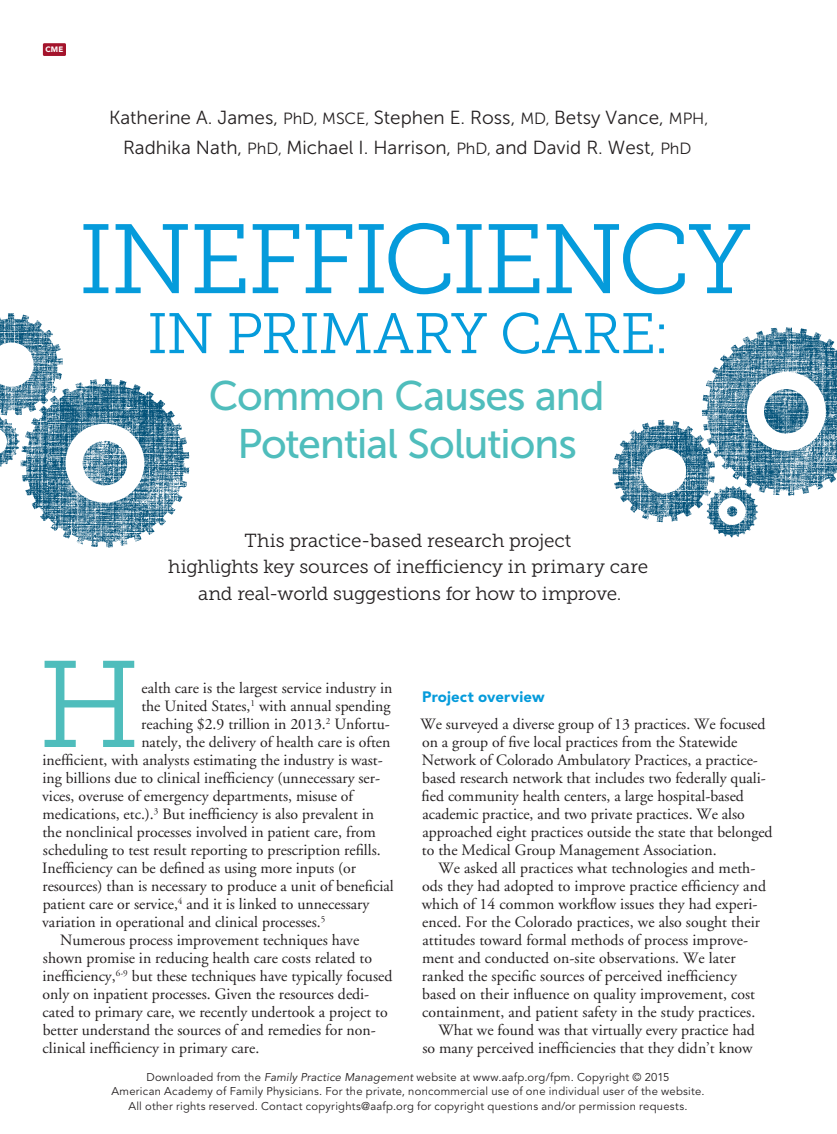
<style>
.page{position:relative;width:837px;height:1134px;background:#fff}
.page>*{position:absolute;margin:0;border:0;box-sizing:border-box;transform-origin:0 0}
.body_dropcap{font:122.7px "Museo Slab 300";color:#4fbdbc}
.article_title{font:98.25px "Museo Slab 300";letter-spacing:-.035em;color:#059bdb}
.article_title-2{font:57px "Museo Slab 300";letter-spacing:-.015em;color:#059bdb}
.article_title-3{font:41.25px "Museo Sans 500";letter-spacing:-.025em;color:#4fbdbc}
.dek{font:18.9px/26.8px "Museo Slab 300";letter-spacing:-.01em;color:#231f20;text-align:center}
.byline{font:18.9px/30px "Museo Sans 300";color:#231f20;text-align:center}
.body{font:15.75px/18px "Adobe Garamond";color:#231f20}
.body_dropcap-2{font:15.75px "Adobe Garamond";color:#231f20}
.body_no_indent{font:15.75px/18px "Adobe Garamond";color:#231f20}
.subhead{font:900 15px "Avenir LT Std";letter-spacing:.01em;color:#059bdb}
.sidebar_body{font:11.25px/14.2px "Avenir LT Std";letter-spacing:.02em;color:#231f20;text-align:center}
.t1{font:10.5px "Avenir LT Std";letter-spacing:.04em;color:#231f20}
.t2{font:900 7.8px "Avenir LT Std";color:#fff}
.s1{font-size:16.2px}
.s2{font-style:italic}
.s3{font-weight:900}
.s4{font-family:"Adobe Garamond";color:#a4142c}
.s5{font-weight:800;font-size:9px}
</style>
<div class="page">
<div style="left:43px;top:43px;width:23px;height:13px;background:#a4142c"></div>
<img style="left:612px;top:327px;width:225px;height:211px">
<img style="left:0;top:313px;width:190px;height:235px">
<p class="t2" style="left:45px;top:45px;width:19px">CME</p>
<p class="byline" style="left:109px;top:103px;width:601px">Katherine A. James, <span class="s1">PhD, MSCE,</span> Stephen E. Ross, <span class="s1">MD,</span> Betsy Vance, <span class="s1">MPH,<br></span>Radhika Nath, <span class="s1">PhD,</span> Michael I. Harrison, <span class="s1">PhD,</span> and David R. West, <span class="s1">PhD</span></p>
<p class="article_title" style="left:78px;top:206px;width:674px">INEFFICIENCY</p>
<p class="article_title-2" style="left:147px;top:302px;width:524px">IN PRIMARY CARE:</p>
<p class="article_title-3" style="left:209px;top:373px;width:397px">Common Causes and</p>
<p class="article_title-3" style="left:237px;top:421px;width:341px">Potential Solutions</p>
<p class="dek" style="left:168px;top:527px;width:482px">This practice-based research project<br>highlights key sources of inefficiency in primary care and real-world suggestions for how to improve.</p>
<p class="body_dropcap" style="left:38px;top:638px;width:104px">H</p>
<p class="body_dropcap-2" style="left:142px;top:680px;width:252px">ealth care is the largest service industry in</p>
<p class="body_dropcap-2" style="left:141px;top:698px;width:251px">the United States,<sup>1</sup> with annual spending</p>
<p class="body_dropcap-2" style="left:141px;top:716px;width:250px">reaching $2.9 trillion in 2013.<sup>2</sup> Unfortu-</p>
<p class="body_dropcap-2" style="left:141px;top:734px;width:251px">nately, the delivery of health care is often</p>
<p class="body_dropcap-2" style="left:42px;top:752px;width:342px">inefficient, with analysts estimating the industry is wast-</p>
<p class="body_dropcap-2" style="left:42px;top:770px;width:339px">ing billions due to clinical inefficiency (unnecessary ser-</p>
<p class="body_dropcap-2" style="left:42px;top:788px;width:312px">vices, overuse of emergency departments, misuse of</p>
<p class="body_dropcap-2" style="left:43px;top:806px;width:333px">medications, etc.).<sup>3</sup> But inefficiency is also prevalent in</p>
<p class="body_dropcap-2" style="left:42px;top:824px;width:335px">the nonclinical processes involved in patient care, from</p>
<p class="body_dropcap-2" style="left:43px;top:842px;width:339px">scheduling to test result reporting to prescription refills.</p>
<p class="body_dropcap-2" style="left:42px;top:860px;width:315px">Inefficiency can be defined as using more inputs (or</p>
<p class="body_dropcap-2" style="left:42px;top:878px;width:353px">resources) than is necessary to produce a unit of beneficial</p>
<p class="body_dropcap-2" style="left:43px;top:896px;width:328px">patient care or service,<sup>4</sup> and it is linked to unnecessary</p>
<p class="body_dropcap-2" style="left:42px;top:914px;width:285px">variation in operational and clinical processes.<sup>5</sup></p>
<p class="body" style="left:42px;top:931px;width:351px;text-indent:18px">Numerous process improvement techniques have shown promise in reducing health care costs related to inefficiency,<sup>6-9</sup> but these techniques have typically focused only on inpatient processes. Given the resources dedi&shy;cated to primary care, we recently undertook a project to better understand the sources of and remedies for non&shy;clinical inefficiency in primary care.</p>
<p class="subhead" style="left:422px;top:688px;width:124px">Project overview</p>
<p class="body_no_indent" style="left:421px;top:715px;width:354px">We surveyed a diverse group of 13 practices. We focused on a group of five local practices from the Statewide Network of Colorado Ambulatory Practices, a practice&shy;based research network that includes two federally quali&shy;fied community health centers, a large hospital-based academic practice, and two private practices. We also approached eight practices outside the state that belonged to the Medical Group Management Association.</p>
<p class="body" style="left:422px;top:859px;width:346px;text-indent:17px">We asked all practices what technologies and meth&shy;ods they had adopted to improve practice efficiency and which of 14 common workflow issues they had experi&shy;enced. For the Colorado practices, we also sought their attitudes toward formal methods of process improve&shy;ment and conducted on-site observations. We later ranked the specific sources of perceived inefficiency based on their influence on quality improvement, cost containment, and patient safety in the study practices.</p>
<p class="body" style="left:422px;top:1021px;width:334px;text-align:right">What we found was that virtually every practice had so many perceived inefficiencies that they didn’t know</p>
<p class="sidebar_body" style="left:111px;top:1070px;width:595px">Downloaded from the <span class="s2">Family Practice Management</span> website at www.aafp.org/fpm. Copyright © 2015<br>American Academy of Family Physicians. For the private, noncommercial use of one individual user of the website.<br>All other rights reserved. Contact copyrights@aafp.org for copyright questions and/or permission requests.</p>
<p class="t1" style="left:42px;top:1086px;width:376px"><span class="s3">18</span> <span class="s4">|</span> <span class="s5">FAMILY PRACTICE MANAGEMENT</span> <span class="s4">|</span> www.aafp.org/fpm <span class="s4">|</span> March/April 2015</p>
</div>
